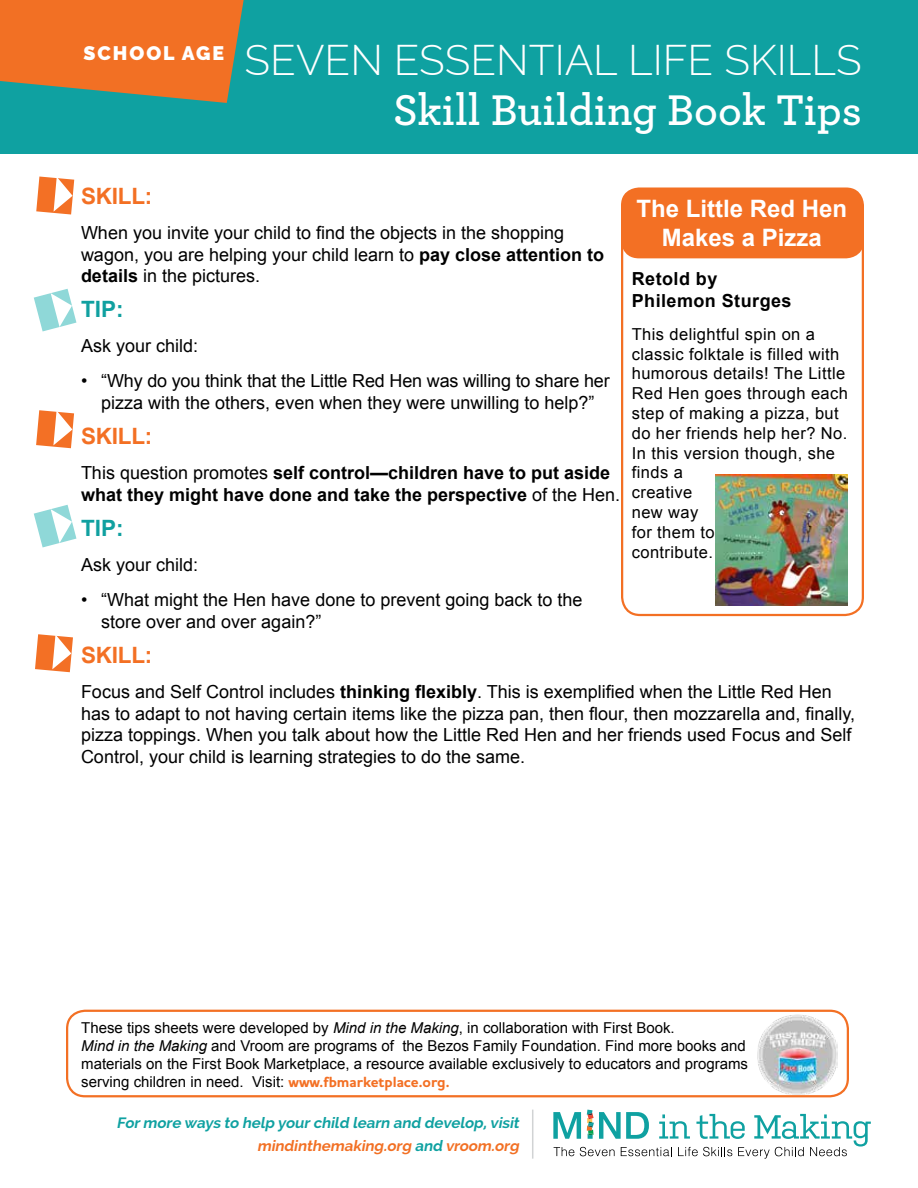
<style>
.page{position:relative;width:918px;height:1188px;background:#fff}
.page>*{position:absolute;margin:0;border:0;box-sizing:border-box;transform-origin:0 0}
.t1{font:600 45px "Archer Pro";color:#fff}
.t2{font:300 42px "Raleway";color:#fff}
.t3{font:700 24px/28.8px "Arial";color:#fff;text-align:center}
.t4{font:700 22.5px "Arial";letter-spacing:-.01em;color:#f37024}
.t5{font:700 22.5px "Arial";color:#10a0a0}
.t6{font:18px/21.6px "Arial";color:#000}
.t7{font:700 18px/21.6px "Arial";color:#000}
.t8{font:700 18px/21.6px "Arial";letter-spacing:.025em;color:#000}
.t9{font:16.5px/19.8px "Arial";letter-spacing:.025em;color:#000}
.t10{font:15px/18px "Arial";color:#000}
.t11{font:italic 700 15px/22.5px "Raleway";color:#0fa1a1;text-align:right}
.s1{font-weight:700}
.s2{font-weight:400}
.s3{font-style:italic}
.s4{font-family:"Houschka Pro";font-weight:700;color:#f37024}
.s5{color:#f27024}
</style>
<div class="page">
<svg style="left:553px;top:1110px;width:318px;height:49px"></svg>
<hr style="left:532px;top:1110px;width:1px;height:49px;background:#d1d3d4">
<div style="left:0;top:0;width:918px;height:154px;background:#0fa1a1"></div>
<svg style="left:0;top:0;width:244px;height:103px;background:#d37634"></svg>
<div style="left:621px;top:218px;width:243px;height:398px;border:2px solid #f37024;border-radius:18px"></div>
<div style="left:621px;top:188px;width:243px;height:70px;background:#f37024;border-radius:18px"></div>
<img style="left:715px;top:474px;width:132px;height:132px">
<img style="left:757px;top:1014px;width:80px;height:80px">
<div style="left:66px;top:1010px;width:783px;height:87px;border:2px solid #f37024;border-radius:18px"></div>
<svg style="left:36px;top:410px;width:38px;height:38px"></svg>
<svg style="left:34px;top:289px;width:42px;height:42px"></svg>
<svg style="left:36px;top:177px;width:38px;height:37px"></svg>
<svg style="left:34px;top:505px;width:42px;height:42px"></svg>
<svg style="left:35px;top:634px;width:38px;height:38px"></svg>
<h2 class="t2" style="left:84px;top:36px;width:780px"><sup>SCHOOL</sup> <sup>AGE</sup> SEVEN ESSENTIAL LIFE SKILLS</h2>
<h1 class="t1" style="left:393px;top:76px;width:470px">Skill Building Book Tips</h1>
<p class="t4" style="left:81px;top:181px;width:73px">SKILL:</p>
<p class="t6" style="left:81px;top:222px;width:525px">When you invite your child to find the objects in the shopping wagon, you are helping your child learn to <span class="s1">pay close attention to details</span> in the pictures.</p>
<p class="t5" style="left:81px;top:294px;width:44px">TIP:</p>
<p class="t6" style="left:81px;top:335px;width:119px">Ask your child:</p>
<p class="t6" style="left:81px;top:371px;width:530px;text-align:center">• “Why do you think that the Little Red Hen was willing to share her pizza with the others, even when they were unwilling to help?”</p>
<p class="t4" style="left:81px;top:421px;width:73px">SKILL:</p>
<p class="t7" style="left:81px;top:463px;width:541px"><span class="s2">This question promotes</span> self control—children have to put aside what they might have done and take the perspective <span class="s2">of the Hen.</span></p>
<p class="t5" style="left:81px;top:513px;width:44px">TIP:</p>
<p class="t6" style="left:81px;top:554px;width:119px">Ask your child:</p>
<p class="t6" style="left:101px;top:589px;width:483px;text-indent:-20px">• “What might the Hen have done to prevent going back to the store over and over again?”</p>
<p class="t4" style="left:81px;top:640px;width:73px">SKILL:</p>
<p class="t6" style="left:81px;top:681px;width:776px">Focus and Self Control includes <span class="s1">thinking flexibly</span>. This is exemplified when the Little Red Hen has to adapt to not having certain items like the pizza pan, then flour, then mozzarella and, finally, pizza toppings. When you talk about how the Little Red Hen and her friends used Focus and Self Control, your child is learning strategies to do the same.</p>
<h3 class="t3" style="left:636px;top:195px;width:212px">The Little Red Hen<br>Makes a Pizza</h3>
<p class="t8" style="left:632px;top:268px;width:161px">Retold by<br>Philemon Sturges</p>
<p class="t9" style="left:632px;top:324px;width:218px">This delightful spin on a classic folktale is filled with humorous details! The Little<br>Red Hen goes through each step of making a pizza, but do her friends help her? No.<br>In this version though, she finds a<br>creative<br>new way<br>for them to<br>contribute.</p>
<p class="t10" style="left:81px;top:1019px;width:668px">These tips sheets were developed by <span class="s3">Mind in the Making</span>, in collaboration with First Book.<br><span class="s3">Mind in the Making</span> and Vroom are programs of the Bezos Family Foundation. Find more books and materials on the First Book Marketplace, a resource available exclusively to educators and programs serving children in need. Visit: <span class="s4">www.fbmarketplace.org.</span></p>
<p class="t11" style="left:117px;top:1112px;width:407px">Formore ways to help yourchild learn and develop,visit <span class="s5">mindinthemaking.org</span> and <span class="s5">vroom.org</span></p>
</div>
